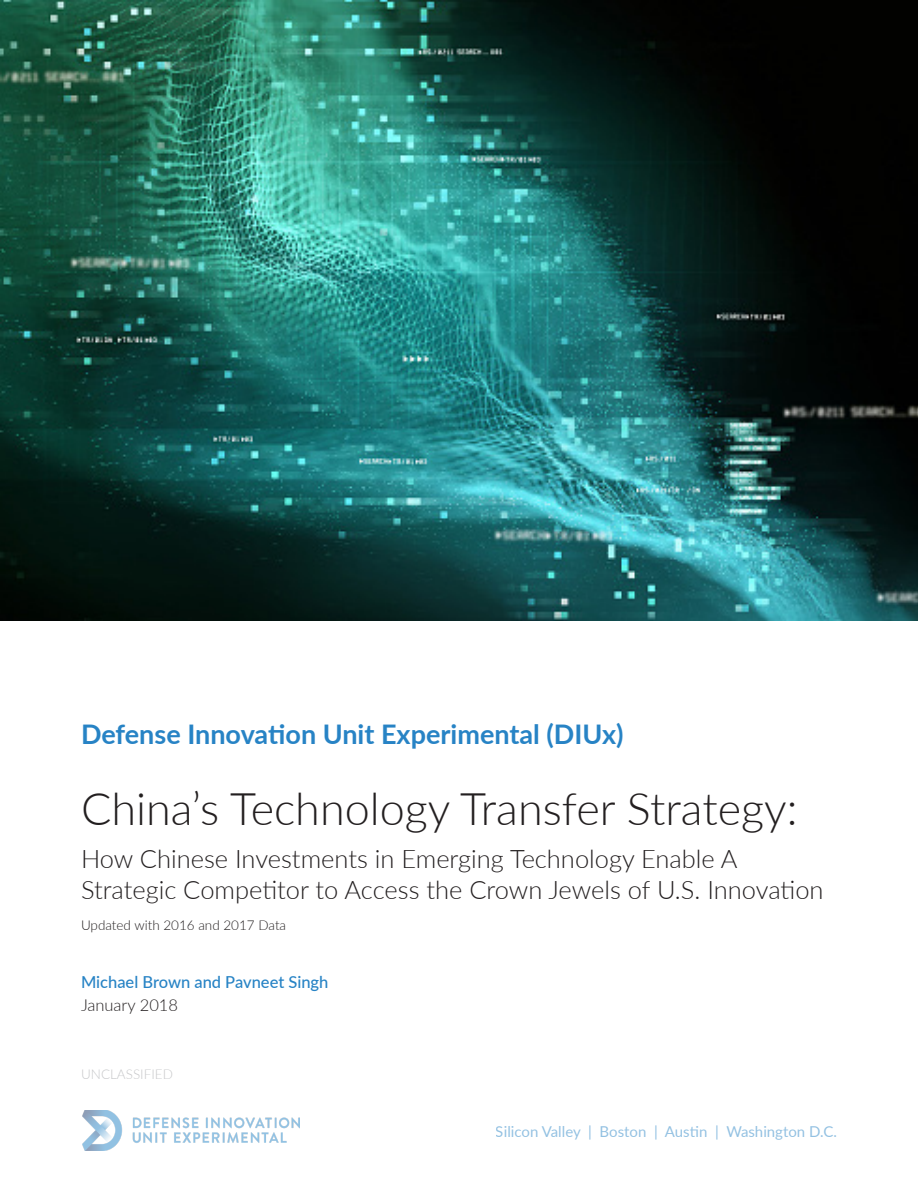
<style>
.page{position:relative;width:918px;height:1188px;background:#fff}
.page>*{position:absolute;margin:0;border:0;box-sizing:border-box;transform-origin:0 0}
.t1{font:300 45px "Lato";color:#231f20}
.t2{font:700 27px "Lato";color:#2783c5}
.t3{font:300 25.5px/31.5px "Lato";color:#231f20}
.t4{font:500 16.5px "Lato";color:#2783c5}
.t5{font:300 16.5px "Lato";color:#231f20}
.t6{font:15px "Lato";color:#2783c5}
.t7{font:300 13.5px "Lato";color:#231f20}
.t8{font:300 13.5px "Lato";color:#c7c8ca}
</style>
<div class="page">
<img style="left:82px;top:1110px;width:217px;height:40px">
<img style="left:0;top:0;width:918px;height:621px">
<p class="t2" style="left:81px;top:714px;width:544px">Defense Innovation Unit Experimental (DIUx)</p>
<p class="t1" style="left:81px;top:778px;width:718px">China’s Technology Transfer Strategy:</p>
<p class="t3" style="left:81px;top:842px;width:744px">How Chinese Investments in Emerging Technology Enable A<br>Strategic Competitor to Access the Crown Jewels of U.S. Innovation</p>
<p class="t7" style="left:81px;top:916px;width:207px">Updated with 2016 and 2017 Data</p>
<p class="t4" style="left:81px;top:970px;width:249px">Michael Brown and Pavneet Singh</p>
<p class="t5" style="left:81px;top:993px;width:99px">January 2018</p>
<p class="t8" style="left:81px;top:1065px;width:93px">UNCLASSIFIED</p>
<p class="t6" style="left:496px;top:1121px;width:343px">Silicon Valley | Boston | Austin | Washington D.C.</p>
</div>
